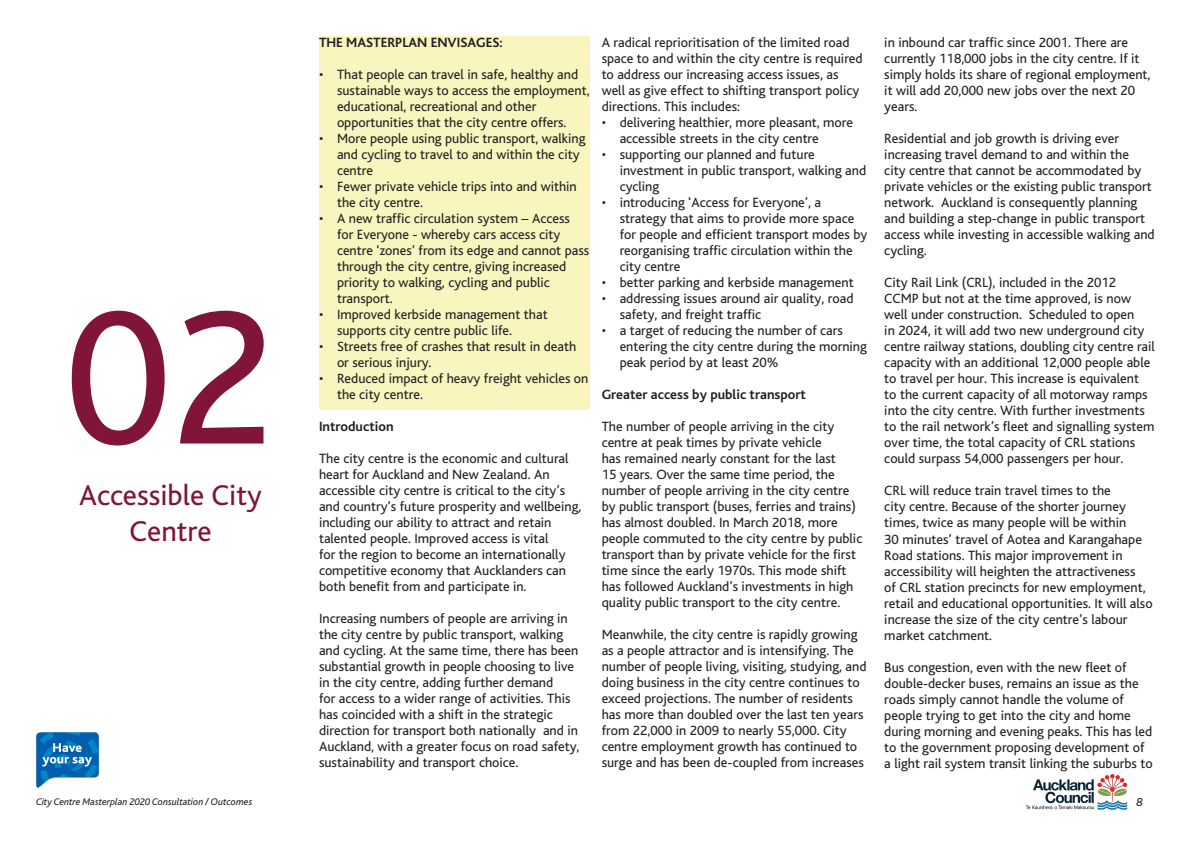
<style>
.page{position:relative;width:1191px;height:842px;background:#fff}
.page>*{position:absolute;margin:0;border:0;box-sizing:border-box;transform-origin:0 0}
.t1{font:200px "Auckland Council Bliss Regular";color:#801538}
.t2{font:30px/36px "Auckland Council Bliss Regular";color:#801538;text-align:center}
.t3{font:14px/16px "Auckland Council Bliss Regular";color:#231f20}
.t4{font:14px "Auckland Council Bliss Bold";color:#231f20}
.t5{font:12px "Auckland Council Bliss Italic";color:#231f20}
.t6{font:10px "Auckland Council Bliss Italic";color:#231f20}
</style>
<div class="page">
<img style="left:1025px;top:774px;width:103px;height:36px">
<img style="left:36px;top:732px;width:63px;height:56px">
<div style="left:319px;top:36px;width:270px;height:373px;background:#f9f5be"></div>
<h1 class="t1" style="left:66px;top:273px;width:211px">02</h1>
<h2 class="t2" style="left:79px;top:478px;width:184px">Accessible City<br>Centre</h2>
<p class="t4" style="left:319px;top:35px;width:185px">THE MASTERPLAN ENVISAGES:</p>
<p class="t3" style="left:337px;top:67px;width:254px;text-indent:-18px">• That people can travel in safe, healthy and sustainable ways to access the employment, educational, recreational and other opportunities that the city centre offers.</p>
<p class="t3" style="left:337px;top:131px;width:250px;text-indent:-18px">• More people using public transport, walking and cycling to travel to and within the city centre</p>
<p class="t3" style="left:337px;top:179px;width:241px;text-indent:-18px">• Fewer private vehicle trips into and within the city centre.</p>
<p class="t3" style="left:337px;top:211px;width:254px;text-indent:-18px">• A new traffic circulation system – Access for Everyone - whereby cars access city centre ‘zones’ from its edge and cannot pass through the city centre, giving increased priority to walking, cycling and public transport.</p>
<p class="t3" style="left:337px;top:307px;width:212px;text-indent:-18px">• Improved kerbside management that supports city centre public life.</p>
<p class="t3" style="left:337px;top:339px;width:241px;text-indent:-18px">• Streets free of crashes that result in death or serious injury.</p>
<p class="t3" style="left:337px;top:371px;width:253px;text-indent:-18px">• Reduced impact of heavy freight vehicles on the city centre.</p>
<p class="t4" style="left:319px;top:419px;width:76px">Introduction</p>
<p class="t3" style="left:319px;top:451px;width:264px">The city centre is the economic and cultural heart for Auckland and New Zealand. An accessible city centre is critical to the city’s and country’s future prosperity and wellbeing, including our ability to attract and retain talented people. Improved access is vital<br>for the region to become an internationally competitive economy that Aucklanders can both benefit from and participate in.</p>
<p class="t3" style="left:319px;top:611px;width:262px">Increasing numbers of people are arriving in the city centre by public transport, walking and cycling. At the same time, there has been substantial growth in people choosing to live in the city centre, adding further demand<br>for access to a wider range of activities. This has coincided with a shift in the strategic direction for transport both nationally and in Auckland, with a greater focus on road safety, sustainability and transport choice.</p>
<p class="t3" style="left:601px;top:35px;width:262px">A radical reprioritisation of the limited road space to and within the city centre is required to address our increasing access issues, as well as give effect to shifting transport policy directions. This includes:</p>
<p class="t3" style="left:619px;top:115px;width:235px;text-indent:-18px">• delivering healthier, more pleasant, more accessible streets in the city centre</p>
<p class="t3" style="left:619px;top:147px;width:248px;text-indent:-18px">• supporting our planned and future investment in public transport, walking and cycling</p>
<p class="t3" style="left:619px;top:195px;width:249px;text-indent:-18px">• introducing ‘Access for Everyone’, a strategy that aims to provide more space for people and efficient transport modes by reorganising traffic circulation within the city centre</p>
<p class="t3" style="left:601px;top:275px;width:253px">• better parking and kerbside management</p>
<p class="t3" style="left:619px;top:291px;width:235px;text-indent:-18px">• addressing issues around air quality, road safety, and freight traffic</p>
<p class="t3" style="left:619px;top:323px;width:249px;text-indent:-18px">• a target of reducing the number of cars entering the city centre during the morning peak period by at least 20%</p>
<p class="t4" style="left:601px;top:387px;width:206px">Greater access by public transport</p>
<p class="t3" style="left:601px;top:419px;width:262px">The number of people arriving in the city centre at peak times by private vehicle<br>has remained nearly constant for the last<br>15 years. Over the same time period, the number of people arriving in the city centre by public transport (buses, ferries and trains) has almost doubled. In March 2018, more people commuted to the city centre by public transport than by private vehicle for the first time since the early 1970s. This mode shift has followed Auckland’s investments in high quality public transport to the city centre.</p>
<p class="t3" style="left:601px;top:627px;width:266px">Meanwhile, the city centre is rapidly growing as a people attractor and is intensifying. The number of people living, visiting, studying, and doing business in the city centre continues to exceed projections. The number of residents has more than doubled over the last ten years from 22,000 in 2009 to nearly 55,000. City centre employment growth has continued to surge and has been de-coupled from increases</p>
<p class="t3" style="left:884px;top:35px;width:268px">in inbound car traffic since 2001. There are currently 118,000 jobs in the city centre. If it simply holds its share of regional employment, it will add 20,000 new jobs over the next 20 years.</p>
<p class="t3" style="left:884px;top:131px;width:272px">Residential and job growth is driving ever increasing travel demand to and within the<br>city centre that cannot be accommodated by private vehicles or the existing public transport network. Auckland is consequently planning and building a step-change in public transport access while investing in accessible walking and cycling.</p>
<p class="t3" style="left:884px;top:275px;width:272px">City Rail Link (CRL), included in the 2012<br>CCMP but not at the time approved, is now well under construction. Scheduled to open<br>in 2024, it will add two new underground city centre railway stations, doubling city centre rail capacity with an additional 12,000 people able to travel per hour. This increase is equivalent<br>to the current capacity of all motorway ramps into the city centre. With further investments to the rail network’s fleet and signalling system over time, the total capacity of CRL stations could surpass 54,000 passengers per hour.</p>
<p class="t3" style="left:884px;top:483px;width:270px">CRL will reduce train travel times to the<br>city centre. Because of the shorter journey times, twice as many people will be within<br>30 minutes’ travel of Aotea and Karangahape Road stations. This major improvement in accessibility will heighten the attractiveness<br>of CRL station precincts for new employment, retail and educational opportunities. It will also increase the size of the city centre’s labour market catchment.</p>
<p class="t3" style="left:884px;top:659px;width:270px">Bus congestion, even with the new fleet of double-decker buses, remains an issue as the roads simply cannot handle the volume of people trying to get into the city and home during morning and evening peaks. This has led to the government proposing development of a light rail system transit linking the suburbs to</p>
<p class="t6" style="left:36px;top:796px;width:218px">City Centre Masterplan 2020 Consultation / Outcomes</p>
<p class="t5" style="left:1136px;top:796px;width:8px">8</p>
</div>
